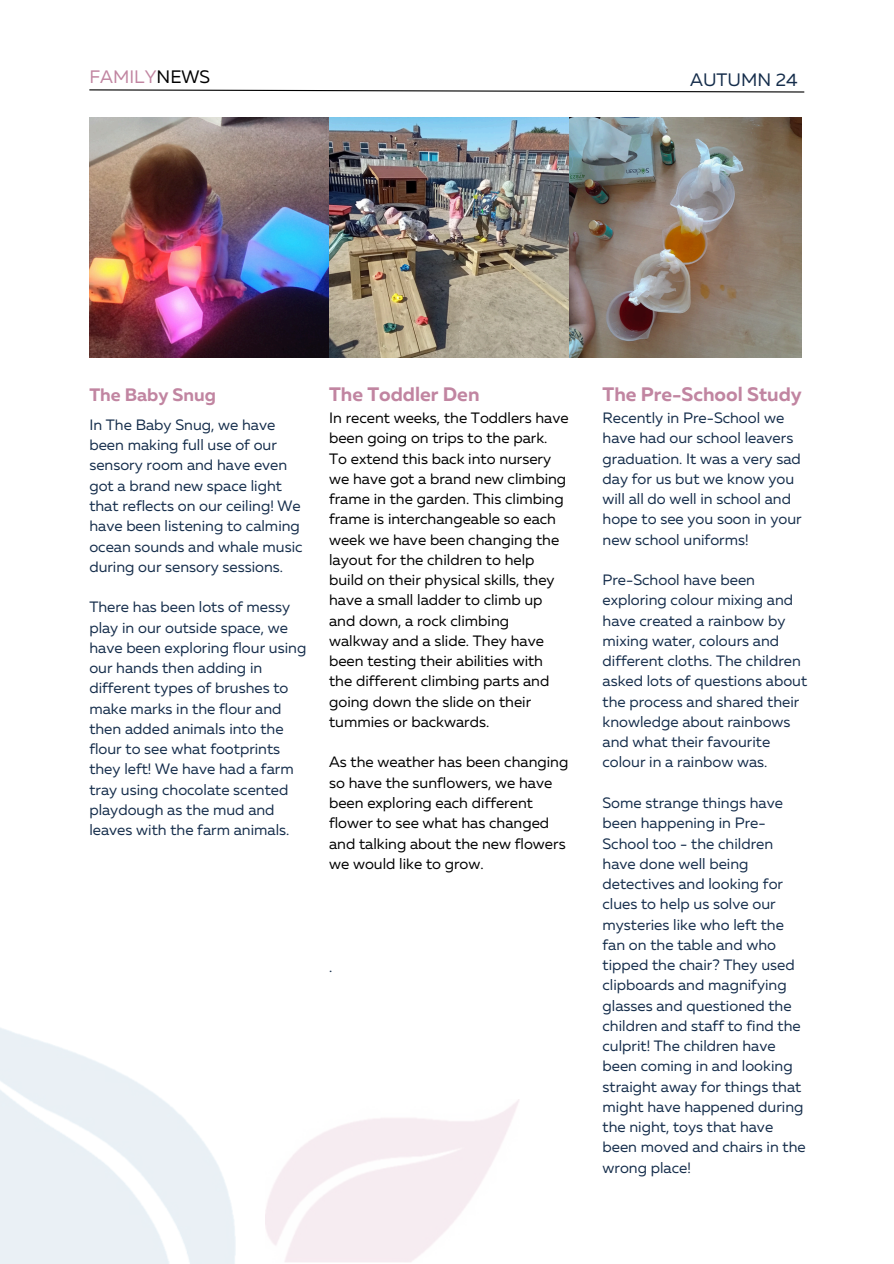
<style>
.page{position:relative;width:894px;height:1264px;background:#fff}
.page>*{position:absolute;margin:0;border:0;box-sizing:border-box;transform-origin:0 0}
.t1{font:700 19.5px "Muller";color:#c185a1}
.t2{font:700 18px "Muller";color:#c185a1}
.t3{font:18px "Muller";color:#c185a1}
.t4{font:18px "Muller";color:#152d4b}
.t5{font:15px/20.2px "Muller";color:#152d4b}
.t6{font:15px/20.2px "Muller";color:#000}
.s1{color:#000}
</style>
<div class="page">
<svg style="left:89px;top:89px;width:716px;height:4px"></svg>
<img style="left:89px;top:118px;width:472px;height:239px">
<img style="left:561px;top:118px;width:240px;height:239px">
<p class="t3" style="left:89px;top:69px;width:122px">FAMILY<span class="s1">NEWS</span></p>
<p class="t4" style="left:690px;top:73px;width:109px">AUTUMN 24</p>
<h2 class="t2" style="left:89px;top:387px;width:128px">The Baby Snug</h2>
<p class="t5" style="left:89px;top:416px;width:215px">In The Baby Snug, we have been making full use of our sensory room and have even got a brand new space light that reflects on our ceiling! We have been listening to calming ocean sounds and whale music during our sensory sessions.</p>
<p class="t5" style="left:89px;top:598px;width:218px">There has been lots of messy play in our outside space, we have been exploring flour using our hands then adding in different types of brushes to make marks in the flour and then added animals into the flour to see what footprints they left! We have had a farm tray using chocolate scented playdough as the mud and leaves with the farm animals.</p>
<p class="t1" style="left:329px;top:385px;width:152px">The Toddler Den</p>
<p class="t6" style="left:329px;top:409px;width:241px">In recent weeks, the Toddlers have been going on trips to the park.<br>To extend this back into nursery we have got a brand new climbing frame in the garden. This climbing frame is interchangeable so each week we have been changing the layout for the children to help build on their physical skills, they have a small ladder to climb up and down, a rock climbing walkway and a slide. They have been testing their abilities with the different climbing parts and going down the slide on their tummies or backwards.</p>
<p class="t6" style="left:329px;top:753px;width:241px">As the weather has been changing so have the sunflowers, we have been exploring each different flower to see what has changed and talking about the new flowers we would like to grow.</p>
<p class="t5" style="left:329px;top:958px;width:5px">.</p>
<h1 class="t1" style="left:602px;top:385px;width:201px">The Pre-School Study</h1>
<p class="t5" style="left:602px;top:409px;width:201px">Recently in Pre-School we have had our school leavers graduation. It was a very sad day for us but we know you will all do well in school and hope to see you soon in your new school uniforms!</p>
<p class="t5" style="left:602px;top:571px;width:206px">Pre-School have been exploring colour mixing and have created a rainbow by mixing water, colours and different cloths. The children asked lots of questions about the process and shared their knowledge about rainbows and what their favourite colour in a rainbow was.</p>
<p class="t5" style="left:602px;top:793px;width:205px">Some strange things have been happening in Pre-<br>School too - the children have done well being detectives and looking for clues to help us solve our mysteries like who left the fan on the table and who tipped the chair? They used clipboards and magnifying glasses and questioned the children and staff to find the culprit! The children have been coming in and looking straight away for things that might have happened during the night, toys that have been moved and chairs in the wrong place!</p>
</div>
